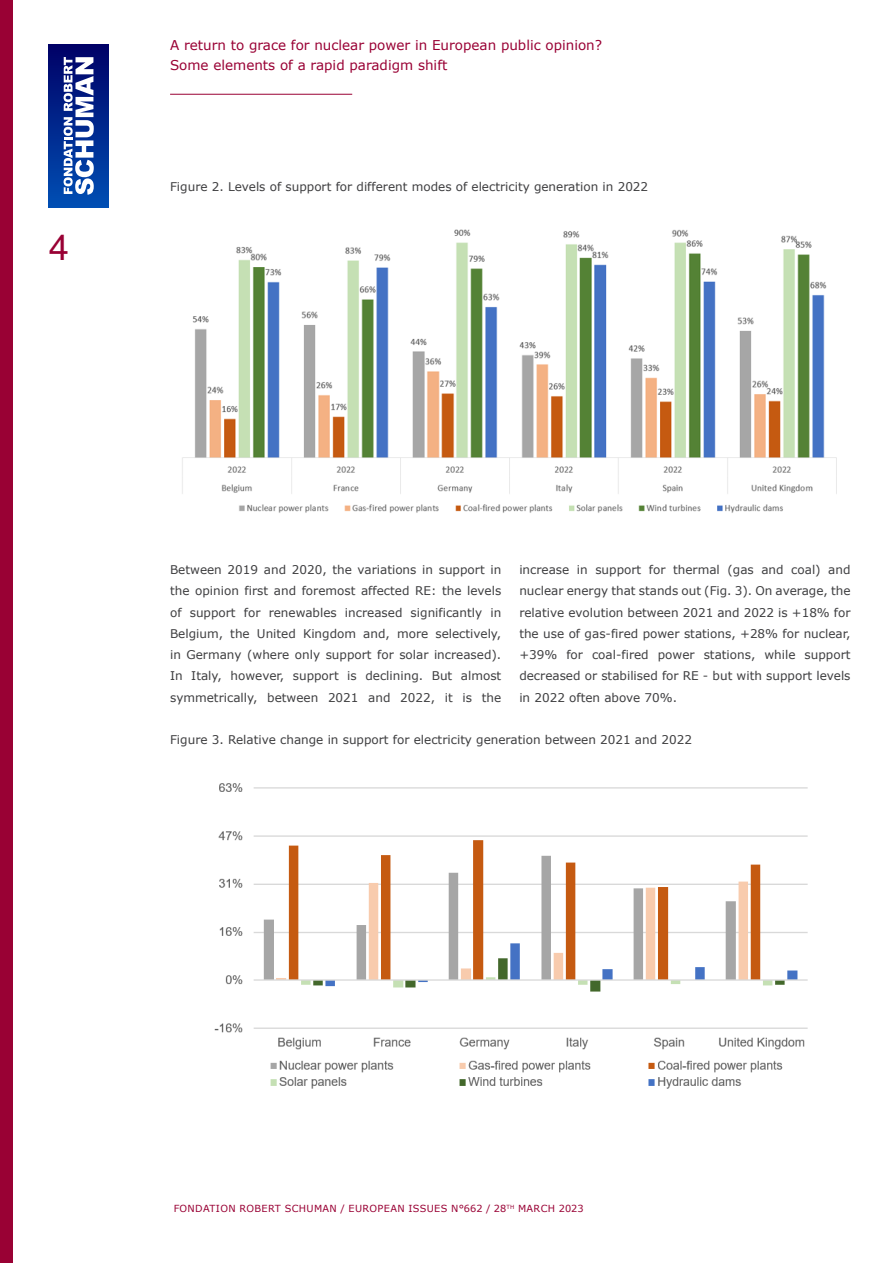
<style>
.page{position:relative;width:893px;height:1263px;background:#fff}
.page>*{position:absolute;margin:0;border:0;box-sizing:border-box;transform-origin:0 0}
.t1{font:36px "Helvetica LT Std";color:#990134}
.t2{font:13.5px/19.5px "Verdana";color:#990134}
.t3{font:12px/21.3px "Verdana";color:#3e3e40;text-align:justify}
.t4{font:9.75px "Verdana";letter-spacing:.035em;color:#990134}
</style>
<div class="page">
<div style="left:0;top:0;width:13px;height:1263px;background:#990134"></div>
<svg style="left:49px;top:44px;width:59px;height:163px;background:#01278c"></svg>
<svg style="left:64px;top:57px;width:30px;height:138px"></svg>
<hr style="left:170px;top:94px;width:182px;height:1px;background:#990134">
<img style="left:182px;top:229px;width:655px;height:284px">
<img style="left:214px;top:783px;width:594px;height:306px">
<h1 class="t1" style="left:49px;top:227px;width:21px">4</h1>
<p class="t2" style="left:170px;top:35px;width:434px">A return to grace for nuclear power in European public opinion?<br>Some elements of a rapid paradigm shift</p>
<p class="t3" style="left:170px;top:176px;width:480px">Figure 2. Levels of support for different modes of electricity generation in 2022</p>
<p class="t3" style="left:170px;top:559px;width:333px">Between 2019 and 2020, the variations in support in the opinion first and foremost affected RE: the levels of support for renewables increased significantly in Belgium, the United Kingdom and, more selectively, in Germany (where only support for solar increased).<br>In Italy, however, support is declining. But almost symmetrically, between 2021 and 2022, it is the</p>
<p class="t3" style="left:519px;top:559px;width:333px">increase in support for thermal (gas and coal) and nuclear energy that stands out (Fig. 3). On average, the relative evolution between 2021 and 2022 is +18% for the use of gas-fired power stations, +28% for nuclear, +39% for coal-fired power stations, while support decreased or stabilised for RE - but with support levels in 2022 often above 70%.</p>
<p class="t3" style="left:170px;top:729px;width:523px">Figure 3. Relative change in support for electricity generation between 2021 and 2022</p>
<p class="t4" style="left:174px;top:1202px;width:411px">FONDATION ROBERT SCHUMAN / EUROPEAN ISSUES N°662 / 28<sup>TH</sup> MARCH 2023</p>
</div>
